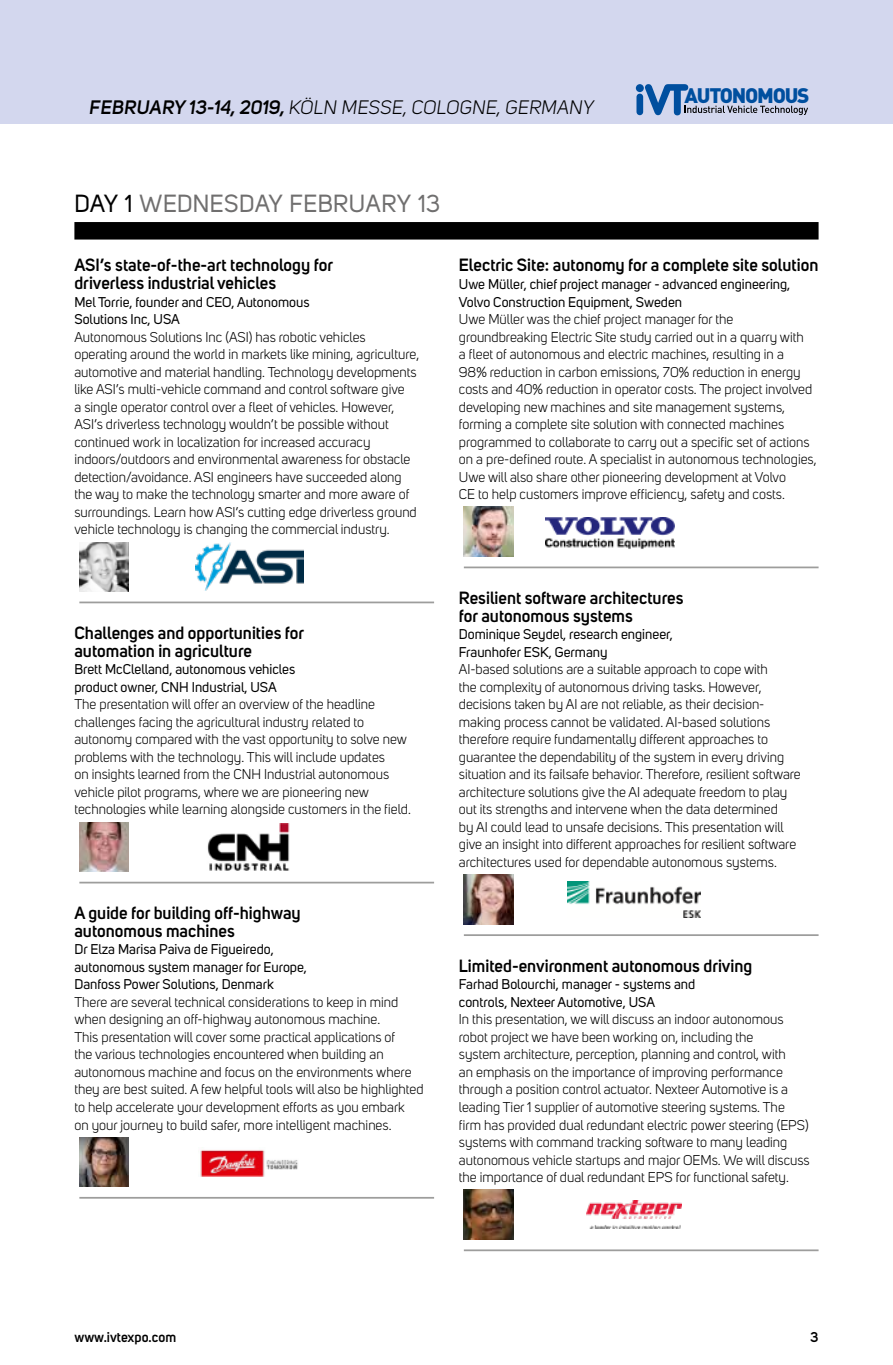
<style>
.page{position:relative;width:893px;height:1365px;background:#fff}
.page>*{position:absolute;margin:0;border:0;box-sizing:border-box;transform-origin:0 0}
.t1{font:24.5px "Uni Sans Regular";letter-spacing:.01em;color:#706f6f}
.t2{font:900 20.82px "DIN";letter-spacing:-.06em;color:#004f9f}
.t3{font:italic 19.25px "Uni Sans";letter-spacing:.02em;color:#000}
.t4{font:600 17.5px/17.5px "Uni Sans";color:#000}
.t5{font:14px/17.5px "Uni Sans";color:#000}
.t6{font:14px/17.5px "Uni Sans";color:#000}
.t7{font:600 14px "Uni Sans";color:#000}
.s1{font-weight:600}
.s2{color:#000}
</style>
<div class="page">
<div style="left:0;top:0;width:893px;height:124px;background:#d3d7ee"></div>
<svg style="left:636px;top:84px;width:172px;height:31px"></svg>
<div style="left:74px;top:222px;width:745px;height:17px;background:#000"></div>
<hr style="left:79px;top:601px;width:355px;height:2px;background:#9d9d9c">
<hr style="left:79px;top:881px;width:355px;height:2px;background:#9d9d9c">
<hr style="left:79px;top:1196px;width:355px;height:2px;background:#9d9d9c">
<img style="left:79px;top:542px;width:50px;height:49px">
<img style="left:196px;top:542px;width:107px;height:49px">
<img style="left:79px;top:822px;width:50px;height:49px">
<img style="left:207px;top:823px;width:83px;height:47px">
<img style="left:79px;top:1137px;width:50px;height:49px">
<img style="left:200px;top:1150px;width:98px;height:26px">
<hr style="left:464px;top:566px;width:355px;height:2px;background:#9d9d9c">
<hr style="left:464px;top:934px;width:355px;height:1px;background:#9d9d9c">
<hr style="left:464px;top:1249px;width:355px;height:1px;background:#9d9d9c">
<img style="left:464px;top:507px;width:49px;height:49px">
<img style="left:546px;top:517px;width:128px;height:32px">
<img style="left:464px;top:874px;width:49px;height:50px">
<img style="left:567px;top:881px;width:133px;height:36px">
<img style="left:464px;top:1189px;width:49px;height:50px">
<img style="left:586px;top:1200px;width:96px;height:28px">
<h3 class="t3" style="left:89px;top:96px;width:506px"><span class="s1">FEBRUARY 13-14, 2019,</span> KÖLN MESSE, COLOGNE, GERMANY</h3>
<h1 class="t1" style="left:74px;top:189px;width:368px"><span class="s2">DAY 1</span> WEDNESDAY FEBRUARY 13</h1>
<h2 class="t2" style="left:685px;top:82px;width:126px">AUTONOMOUS</h2>
<p class="t4" style="left:74px;top:257px;width:260px">ASI’s state-of-the-art technology for driverless industrial vehicles</p>
<p class="t6" style="left:74px;top:293px;width:237px">Mel Torrie, founder and CEO, Autonomous<br>Solutions Inc, USA</p>
<p class="t5" style="left:74px;top:328px;width:346px">Autonomous Solutions Inc (ASI) has robotic vehicles operating around the world in markets like mining, agriculture, automotive and material handling. Technology developments like ASI’s multi-vehicle command and control software give<br>a single operator control over a fleet of vehicles. However, ASI’s driverless technology wouldn’t be possible without continued work in localization for increased accuracy indoors/outdoors and environmental awareness for obstacle detection/avoidance. ASI engineers have succeeded along the way to make the technology smarter and more aware of surroundings. Learn how ASI’s cutting edge driverless ground vehicle technology is changing the commercial industry.</p>
<p class="t4" style="left:74px;top:624px;width:231px">Challenges and opportunities for automation in agriculture</p>
<p class="t6" style="left:74px;top:660px;width:222px">Brett McClelland, autonomous vehicles product owner, CNH Industrial, USA</p>
<p class="t5" style="left:74px;top:695px;width:338px">The presentation will offer an overview of the headline challenges facing the agricultural industry related to autonomy compared with the vast opportunity to solve new problems with the technology. This will include updates<br>on insights learned from the CNH Industrial autonomous vehicle pilot programs, where we are pioneering new technologies while learning alongside customers in the field.</p>
<p class="t4" style="left:74px;top:904px;width:228px">A guide for building off-highway autonomous machines</p>
<p class="t6" style="left:74px;top:940px;width:234px">Dr Elza Marisa Paiva de Figueiredo, autonomous system manager for Europe,<br>Danfoss Power Solutions, Denmark</p>
<p class="t5" style="left:74px;top:993px;width:351px">There are several technical considerations to keep in mind when designing an off-highway autonomous machine.<br>This presentation will cover some practical applications of<br>the various technologies encountered when building an autonomous machine and focus on the environments where they are best suited. A few helpful tools will also be highlighted to help accelerate your development efforts as you embark<br>on your journey to build safer, more intelligent machines.</p>
<p class="t4" style="left:459px;top:257px;width:361px">Electric Site: autonomy for a complete site solution</p>
<p class="t6" style="left:459px;top:275px;width:333px">Uwe Müller, chief project manager - advanced engineering,<br>Volvo Construction Equipment, Sweden</p>
<p class="t5" style="left:459px;top:310px;width:359px">Uwe Müller was the chief project manager for the groundbreaking Electric Site study carried out in a quarry with<br>a fleet of autonomous and electric machines, resulting in a<br>98% reduction in carbon emissions, 70% reduction in energy costs and 40% reduction in operator costs. The project involved developing new machines and site management systems, forming a complete site solution with connected machines programmed to collaborate to carry out a specific set of actions on a pre-defined route. A specialist in autonomous technologies, Uwe will also share other pioneering development at Volvo<br>CE to help customers improve efficiency, safety and costs.</p>
<p class="t4" style="left:459px;top:589px;width:226px">Resilient software architectures for autonomous systems</p>
<p class="t6" style="left:459px;top:625px;width:216px">Dominique Seydel, research engineer,<br>Fraunhofer ESK, Germany</p>
<p class="t5" style="left:459px;top:660px;width:343px">AI-based solutions are a suitable approach to cope with<br>the complexity of autonomous driving tasks. However, decisions taken by AI are not reliable, as their decision&shy;making process cannot be validated. AI-based solutions therefore require fundamentally different approaches to guarantee the dependability of the system in every driving situation and its failsafe behavior. Therefore, resilient software architecture solutions give the AI adequate freedom to play out its strengths and intervene when the data determined<br>by AI could lead to unsafe decisions. This presentation will give an insight into different approaches for resilient software architectures used for dependable autonomous systems.</p>
<p class="t4" style="left:459px;top:957px;width:295px">Limited-environment autonomous driving</p>
<p class="t6" style="left:459px;top:975px;width:238px">Farhad Bolourchi, manager - systems and controls, Nexteer Automotive, USA</p>
<p class="t5" style="left:459px;top:1010px;width:352px">In this presentation, we will discuss an indoor autonomous robot project we have been working on, including the<br>system architecture, perception, planning and control, with<br>an emphasis on the importance of improving performance through a position control actuator. Nexteer Automotive is a leading Tier 1 supplier of automotive steering systems. The firm has provided dual redundant electric power steering (EPS) systems with command tracking software to many leading autonomous vehicle startups and major OEMs. We will discuss the importance of dual redundant EPS for functional safety.</p>
<p class="t7" style="left:74px;top:1328px;width:103px">www.ivtexpo.com</p>
<p class="t7" style="left:810px;top:1328px;width:10px">3</p>
</div>
